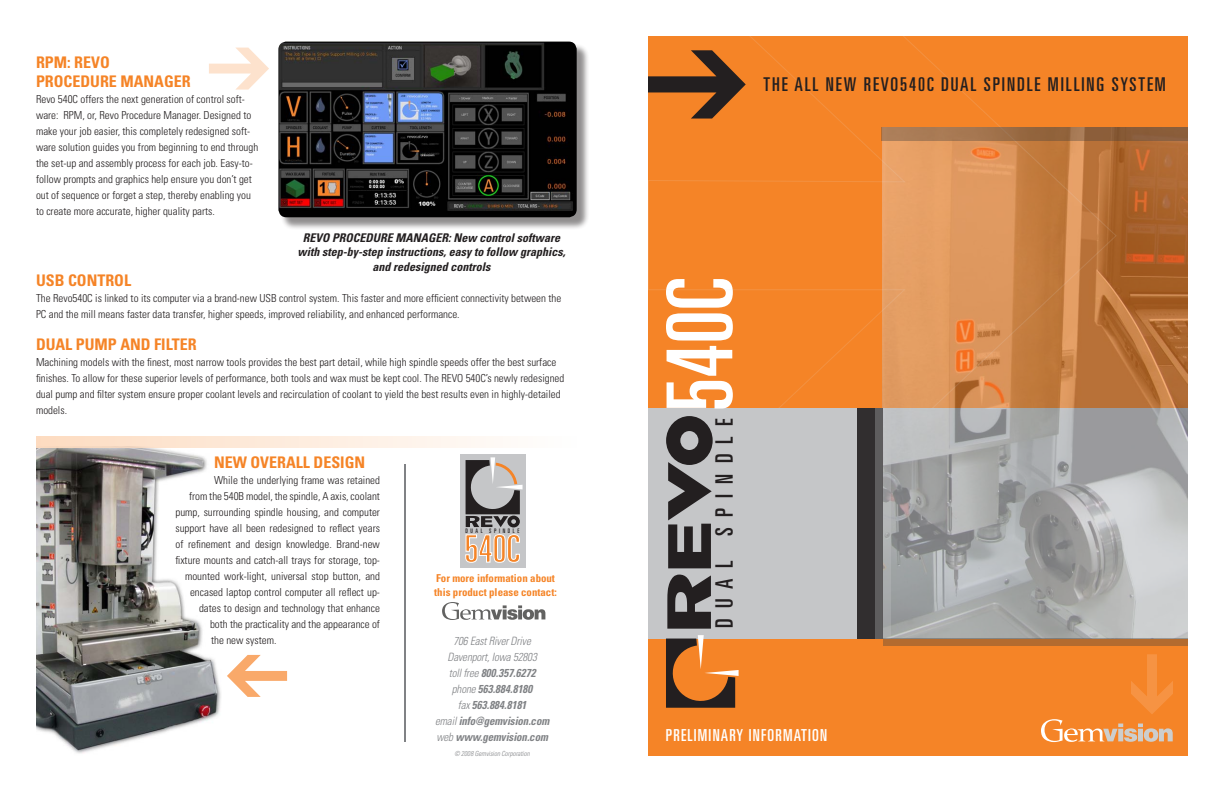
<style>
.page{position:relative;width:1224px;height:792px;background:#fff}
.page>*{position:absolute;margin:0;border:0;box-sizing:border-box;transform-origin:0 0}
.t1{font:ultra-condensed 91.1px "Univers LT Std";color:#fff}
.t2{font:ultra-condensed 37.8px "Univers LT Std";color:#f58427}
.t3{font:ultra-condensed 24.1px "Univers LT Std";letter-spacing:.435em;color:#231f20}
.t4{font:ultra-condensed 19px "Univers LT Std";letter-spacing:.1em;color:#231f20}
.t5{font:ultra-condensed 16.5px "Univers LT Std";letter-spacing:.075em;color:#fff}
.t6{font:700 condensed 16px "Univers LT Std";color:#f58427}
.t7{font:italic 700 condensed 12px "Univers LT Std";color:#231f20}
.t8{font:italic 700 condensed 11.5px "Univers LT Std";letter-spacing:.01em;color:#808285;scale:.95 1}
.t9{font:italic 700 condensed 11.5px "Univers LT Std";letter-spacing:-.01em;color:#808285;scale:.95 1}
.t10{font:italic 300 condensed 11.5px "Univers LT Std";letter-spacing:-.01em;color:#808285;scale:.95 1}
.t11{font:300 condensed 11px/16px "Univers LT Std";color:#231f20}
.t12{font:700 condensed 10.9px "Univers LT Std";color:#f58427}
.t13{font:italic 300 condensed 7px "Univers LT Std";letter-spacing:.005em;color:#808285;scale:.95 1}
.t14{font:ultra-condensed 6.2px "Univers LT Std";letter-spacing:.435em;color:#231f20}
.s1{font-weight:300}
</style>
<div class="page">
<img style="left:36px;top:447px;width:185px;height:307px">
<div style="left:648px;top:36px;width:540px;height:720px;background:#f58427"></div>
<div style="left:648px;top:408px;width:540px;height:230px;background:#c5c6c8"></div>
<svg style="left:666px;top:635px;width:73px;height:73px"></svg>
<svg style="left:667px;top:575px;width:44px;height:54px"></svg>
<svg style="left:666px;top:416px;width:47px;height:152px"></svg>
<svg style="left:1041px;top:654px;width:132px;height:88px"></svg>
<img style="left:883px;top:141px;width:305px;height:497px">
<div style="left:857px;top:408px;width:26px;height:230px;background:#312e2f"></div>
<svg style="left:648px;top:36px;width:470px;height:371px"></svg>
<svg style="left:882px;top:127px;width:306px;height:14px;background:#996b46"></svg>
<svg style="left:875px;top:408px;width:15px;height:230px;fill:#5e5d5e"></svg>
<div style="left:460px;top:454px;width:65px;height:113px;background:#c5c6c8"></div>
<svg style="left:465px;top:534px;width:55px;height:29px"></svg>
<svg style="left:466px;top:457px;width:57px;height:70px"></svg>
<div style="left:280px;top:43px;width:314px;height:191px;background:#231f20;opacity:.5"></div>
<img style="left:278px;top:42px;width:299px;height:175px">
<svg style="left:442px;top:602px;width:103px;height:18px"></svg>
<svg style="left:209px;top:48px;width:60px;height:42px"></svg>
<svg style="left:227px;top:655px;width:60px;height:42px"></svg>
<hr style="left:404px;top:464px;width:2px;height:278px;background:#808285">
<svg style="left:36px;top:436px;width:458px;height:11px;background:#fde9da"></svg>
<div style="left:883px;top:638px;width:305px;height:8px;background:#b36b2f"></div>
<p class="t6" style="left:36px;top:52px;width:75px">RPM: REVO</p>
<p class="t6" style="left:36px;top:71px;width:156px">PROCEDURE MANAGER</p>
<p class="t11" style="left:36px;top:91px;width:224px">Revo 540C offers the next generation of control soft&shy;ware: RPM, or, Revo Procedure Manager. Designed to make your job easier, this completely redesigned soft&shy;ware solution guides you from beginning to end through the set-up and assembly process for each job. Easy-to&shy;follow prompts and graphics help ensure you don’t get out of sequence or forget a step, thereby enabling you</p>
<p class="t11" style="left:36px;top:203px;width:180px">to create more accurate, higher quality parts.</p>
<p class="t7" style="left:303px;top:230px;width:259px">REVo procedure Manager: New control software</p>
<p class="t7" style="left:297px;top:245px;width:269px">with step-by-step instructions, easy to follow graphics,</p>
<p class="t7" style="left:372px;top:259px;width:119px">and redesigned controls</p>
<p class="t6" style="left:36px;top:271px;width:97px">USB CONTROL</p>
<p class="t11" style="left:36px;top:291px;width:527px">The Revo540C is linked to its computer via a brand-new USB control system. This faster and more efficient connectivity between the</p>
<p class="t11" style="left:36px;top:307px;width:425px">PC and the mill means faster data transfer, higher speeds, improved reliability, and enhanced performance.</p>
<p class="t6" style="left:36px;top:335px;width:162px">DUAL PUMP AND FILTER</p>
<p class="t11" style="left:36px;top:355px;width:522px">Machining models with the finest, most narrow tools provides the best part detail, while high spindle speeds offer the best surface</p>
<p class="t11" style="left:36px;top:371px;width:530px">finishes. To allow for these superior levels of performance, both tools and wax must be kept cool. The REVO 540C’s newly redesigned dual pump and filter system ensure proper coolant levels and recirculation of coolant to yield the best results even in highly-detailed models.</p>
<p class="t6" style="left:214px;top:453px;width:153px">NEW OVERALL DESIGN</p>
<p class="t11" style="left:214px;top:472px;width:167px">While the underlying frame was retained</p>
<p class="t11" style="left:189px;top:488px;width:192px">from the 540B model, the spindle, A axis, coolant</p>
<p class="t11" style="left:175px;top:504px;width:206px">pump, surrounding spindle housing, and computer</p>
<p class="t11" style="left:175px;top:520px;width:206px">support have all been redesigned to reflect years</p>
<p class="t11" style="left:175px;top:536px;width:206px">of refinement and design knowledge. Brand-new</p>
<p class="t11" style="left:175px;top:552px;width:206px">fixture mounts and catch-all trays for storage, top-</p>
<p class="t11" style="left:185px;top:568px;width:196px">mounted work-light, universal stop button, and</p>
<p class="t11" style="left:190px;top:584px;width:191px">encased laptop control computer all reflect up-</p>
<p class="t11" style="left:199px;top:600px;width:182px">dates to design and technology that enhance</p>
<p class="t11" style="left:210px;top:616px;width:171px">both the practicality and the appearance of</p>
<p class="t11" style="left:211px;top:632px;width:67px">the new system.</p>
<p class="t14" style="left:466px;top:528px;width:55px">DUAL SPINDLE</p>
<h2 class="t2" style="left:464px;top:527px;width:57px">540C</h2>
<p class="t12" style="left:436px;top:572px;width:120px">FOR MORE INFORMATION ABOUT</p>
<p class="t12" style="left:434px;top:585px;width:124px">THIS PRODUCT PLEASE CONTACT:</p>
<p class="t10" style="left:453px;top:634px;width:83px">706 East River Drive</p>
<p class="t10" style="left:447px;top:650px;width:96px">Davenport, Iowa 52803</p>
<p class="t8" style="left:449px;top:666px;width:93px"><span class="s1">toll free</span> 800.357.6272</p>
<p class="t8" style="left:452px;top:682px;width:86px"><span class="s1">phone</span> 563.884.8180</p>
<p class="t8" style="left:458px;top:698px;width:74px"><span class="s1">fax</span> 563.884.8181</p>
<p class="t9" style="left:435px;top:714px;width:122px"><span class="s1">email</span> info@gemvision.com</p>
<p class="t9" style="left:436px;top:730px;width:119px"><span class="s1">web</span> www.gemvision.com</p>
<p class="t13" style="left:455px;top:749px;width:81px">© 2008 Gemvision Corporation</p>
<p class="t4" style="left:764px;top:73px;width:404px">THE ALL NEW REVO540C DUAL SPINDLE MILLING SYSTEM</p>
<h1 class="t1" style="left:648px;top:412px;width:135px;rotate:-90deg">540C</h1>
<p class="t3" style="left:710px;top:628px;width:211px;rotate:-90deg">DUAL SPINDLE</p>
<p class="t5" style="left:666px;top:726px;width:163px">PRELIMINARY INFORMATION</p>
</div>
